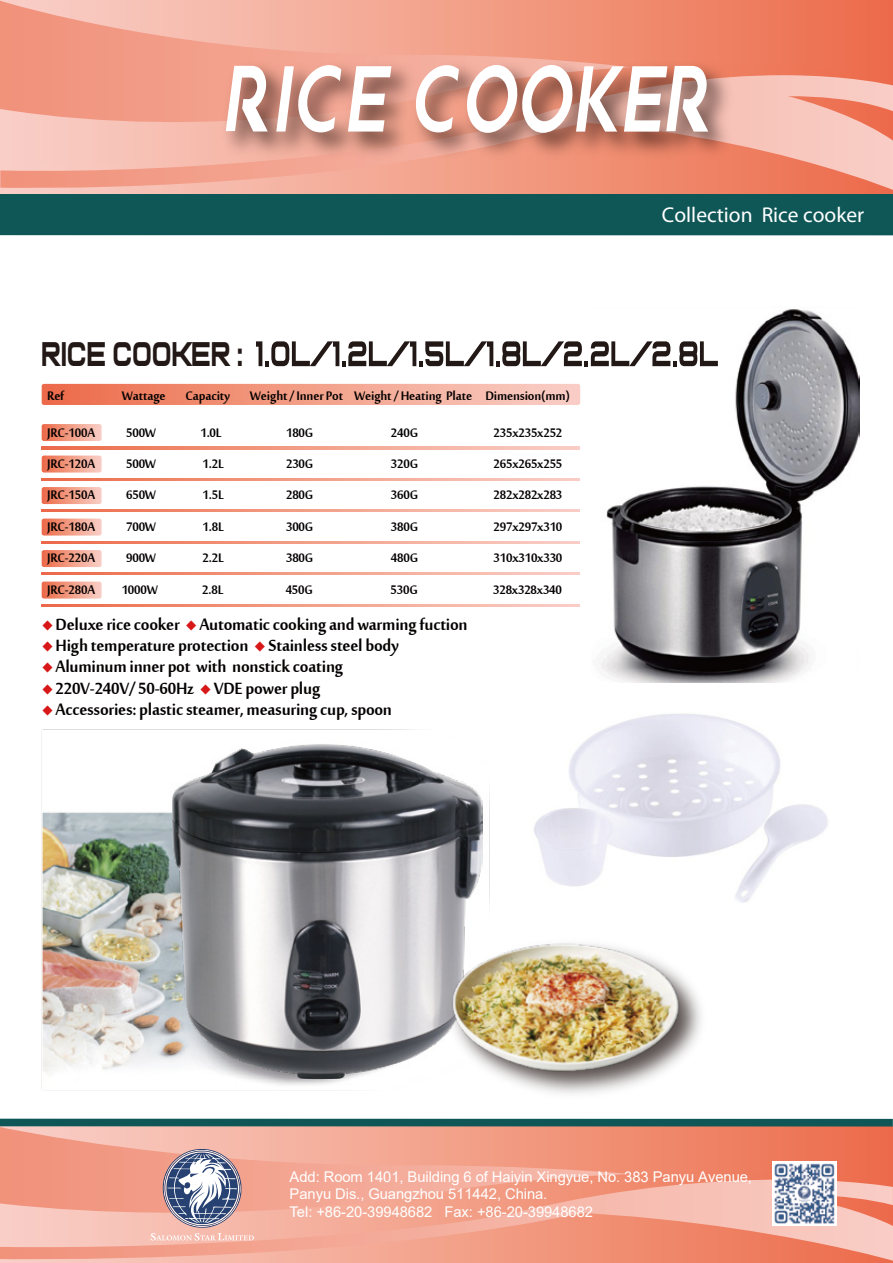
<style>
.page{position:relative;width:893px;height:1263px;background:#fff}
.page>*{position:absolute;margin:0;border:0;box-sizing:border-box;transform-origin:0 0}
.t1{font:89.25px "Captain Marvel";color:#fff;scale:.73 1}
.t2{font:34.8px "Casanova Scotia";color:#221815;scale:.72 1}
.t3{font:24.9px "Mool Boran";letter-spacing:-.01em;color:#040000}
.t4{font:21.45px "Myriad Pro";color:#fff}
.t5{font:18.9px "Mool Boran";letter-spacing:-.01em;color:#040000}
.t6{font:14.7px/17.7px "Arial";letter-spacing:-.005em;color:#fff}
.s1{font-family:"Adobe Song Std";font-weight:300;font-size:11.85px;color:#d71718}
</style>
<div class="page">
<img style="left:591px;top:309px;width:268px;height:373px">
<svg style="left:42px;top:384px;width:538px;height:21px;background:#f29e88"></svg>
<svg style="left:42px;top:424px;width:60px;height:17px"></svg>
<svg style="left:42px;top:456px;width:60px;height:16px"></svg>
<svg style="left:42px;top:487px;width:60px;height:17px"></svg>
<svg style="left:42px;top:518px;width:60px;height:18px"></svg>
<svg style="left:42px;top:550px;width:60px;height:17px"></svg>
<svg style="left:42px;top:581px;width:60px;height:17px"></svg>
<svg style="left:0;top:1127px;width:893px;height:40px;background:#f19881"></svg>
<svg style="left:0;top:1167px;width:893px;height:12px;background:#f19983"></svg>
<svg style="left:0;top:1179px;width:893px;height:84px;background:#f3a692"></svg>
<div style="left:0;top:193px;width:893px;height:42px;background:#0f5757"></div>
<div style="left:0;top:1119px;width:893px;height:7px;background:#0f5757"></div>
<svg style="left:0;top:1px;width:893px;height:56px;background:#f19881"></svg>
<svg style="left:0;top:57px;width:893px;height:18px;background:#ef8970"></svg>
<svg style="left:0;top:75px;width:893px;height:119px;background:#f4ab9a"></svg>
<img style="left:208px;top:42px;width:545px;height:141px">
<img style="left:41px;top:729px;width:449px;height:361px">
<svg style="left:42px;top:447px;width:538px;height:2px"></svg>
<svg style="left:42px;top:478px;width:538px;height:2px"></svg>
<svg style="left:42px;top:510px;width:538px;height:2px"></svg>
<svg style="left:42px;top:541px;width:538px;height:2px"></svg>
<svg style="left:42px;top:573px;width:538px;height:2px"></svg>
<svg style="left:42px;top:604px;width:538px;height:2px"></svg>
<img style="left:534px;top:714px;width:294px;height:189px">
<svg style="left:256px;top:341px;width:462px;height:25px"></svg>
<img style="left:172px;top:744px;width:311px;height:334px">
<img style="left:441px;top:932px;width:261px;height:162px">
<img style="left:447px;top:941px;width:236px;height:133px">
<svg style="left:151px;top:1149px;width:103px;height:91px;background:#b9a0a6"></svg>
<img style="left:773px;top:1162px;width:63px;height:64px">
<h1 class="t1" style="left:223px;top:49px;width:687px">RICE COOKER</h1>
<h2 class="t2" style="left:42px;top:339px;width:282px">RICE COOKER :</h2>
<p class="t5" style="left:47px;top:382px;width:19px">Ref</p>
<p class="t5" style="left:122px;top:382px;width:450px">Wattage Capacity Weight / Inner Pot Weight / Heating Plate Dimension(mm)</p>
<p class="t5" style="left:47px;top:419px;width:49px">JRC-100A</p>
<p class="t5" style="left:126px;top:419px;width:32px">500W</p>
<p class="t5" style="left:200px;top:419px;width:23px">1.0L</p>
<p class="t5" style="left:286px;top:419px;width:29px">180G</p>
<p class="t5" style="left:391px;top:419px;width:29px">240G</p>
<p class="t5" style="left:493px;top:419px;width:70px">235x235x252</p>
<p class="t5" style="left:47px;top:450px;width:49px">JRC-120A</p>
<p class="t5" style="left:126px;top:450px;width:32px">500W</p>
<p class="t5" style="left:203px;top:450px;width:23px">1.2L</p>
<p class="t5" style="left:286px;top:450px;width:29px">230G</p>
<p class="t5" style="left:391px;top:450px;width:29px">320G</p>
<p class="t5" style="left:493px;top:450px;width:70px">265x265x255</p>
<p class="t5" style="left:47px;top:482px;width:49px">JRC-150A</p>
<p class="t5" style="left:126px;top:482px;width:32px">650W</p>
<p class="t5" style="left:203px;top:482px;width:23px">1.5L</p>
<p class="t5" style="left:286px;top:482px;width:29px">280G</p>
<p class="t5" style="left:391px;top:482px;width:29px">360G</p>
<p class="t5" style="left:493px;top:482px;width:70px">282x282x283</p>
<p class="t5" style="left:47px;top:513px;width:49px">JRC-180A</p>
<p class="t5" style="left:126px;top:513px;width:32px">700W</p>
<p class="t5" style="left:203px;top:513px;width:23px">1.8L</p>
<p class="t5" style="left:286px;top:513px;width:29px">300G</p>
<p class="t5" style="left:391px;top:513px;width:29px">380G</p>
<p class="t5" style="left:493px;top:513px;width:70px">297x297x310</p>
<p class="t5" style="left:47px;top:545px;width:49px">JRC-220A</p>
<p class="t5" style="left:126px;top:545px;width:32px">900W</p>
<p class="t5" style="left:203px;top:545px;width:23px">2.2L</p>
<p class="t5" style="left:286px;top:545px;width:29px">380G</p>
<p class="t5" style="left:391px;top:545px;width:29px">480G</p>
<p class="t5" style="left:493px;top:545px;width:70px">310x310x330</p>
<p class="t5" style="left:47px;top:576px;width:49px">JRC-280A</p>
<p class="t5" style="left:122px;top:576px;width:38px">1000W</p>
<p class="t5" style="left:202px;top:576px;width:23px">2.8L</p>
<p class="t5" style="left:286px;top:576px;width:29px">450G</p>
<p class="t5" style="left:390px;top:576px;width:29px">530G</p>
<p class="t5" style="left:493px;top:576px;width:70px">328x328x340</p>
<h3 class="t3" style="left:42px;top:607px;width:428px"><span class="s1">◆</span> Deluxe rice cooker <span class="s1">◆</span> Automatic cooking and warming fuction</h3>
<h3 class="t3" style="left:42px;top:628px;width:359px"><span class="s1">◆</span> High temperature protection <span class="s1">◆</span> Stainless steel body</h3>
<h3 class="t3" style="left:42px;top:649px;width:303px"><span class="s1">◆</span> Aluminum inner pot with nonstick coating</h3>
<h3 class="t3" style="left:42px;top:671px;width:280px"><span class="s1">◆</span> 220V-240V/ 50-60Hz <span class="s1">◆</span> VDE power plug</h3>
<h3 class="t3" style="left:42px;top:692px;width:352px"><span class="s1">◆</span> Accessories: plastic steamer, measuring cup, spoon</h3>
<p class="t4" style="left:662px;top:202px;width:204px">Collection Rice cooker</p>
<p class="t6" style="left:290px;top:1167px;width:464px">Add: Room 1401, Building 6 of Haiyin Xingyue, No. 383 Panyu Avenue,<br>Panyu Dis., Guangzhou 511442, China.<br>Tel: +86-20-39948682 Fax: +86-20-39948682</p>
</div>
